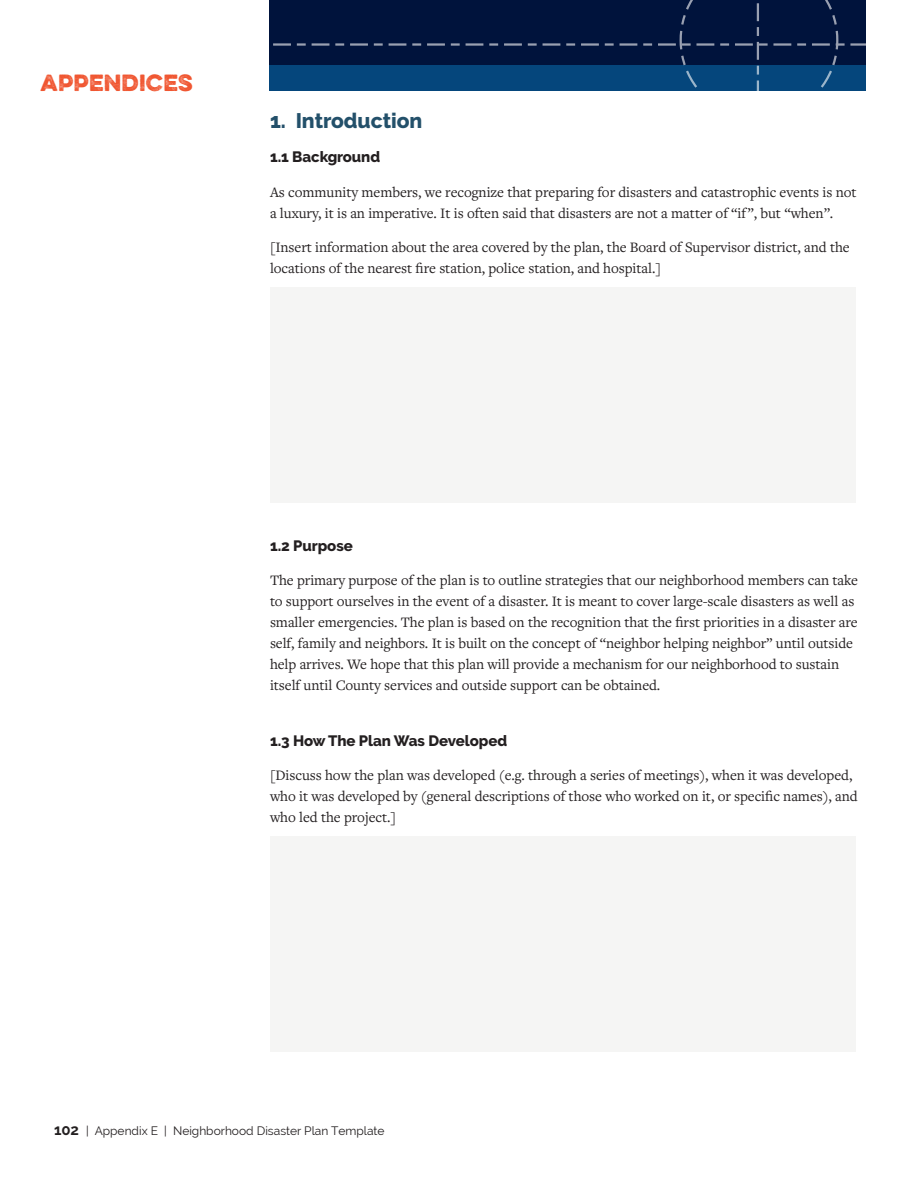
<style>
.page{position:relative;width:918px;height:1188px;background:#fff}
.page>*{position:absolute;margin:0;border:0;box-sizing:border-box;transform-origin:0 0}
.t1{font:800 21px "Raleway";color:#23506a}
.t2{font:21px "Eveleth";letter-spacing:.01em;color:#f05530}
.t3{font:15px/21px "Freight Text Pro";letter-spacing:-.005em;color:#231f20}
.t4{font:800 15px "Raleway";letter-spacing:-.005em;color:#231f20}
.t5{font:12px "Raleway";color:#231f20}
.s1{font-weight:700;font-size:15px}
</style>
<div class="page">
<svg style="left:269px;top:0;width:596px;height:91px;background:#042450"></svg>
<div style="left:270px;top:288px;width:585px;height:215px;background:#f5f5f4"></div>
<div style="left:270px;top:837px;width:585px;height:215px;background:#f5f5f4"></div>
<h1 class="t2" style="left:40px;top:66px;width:154px">APPENDICES</h1>
<h1 class="t1" style="left:270px;top:108px;width:154px">1. Introduction</h1>
<p class="t4" style="left:270px;top:148px;width:112px">1.1 Background</p>
<p class="t3" style="left:270px;top:181px;width:588px">As community members, we recognize that preparing for disasters and catastrophic events is not a luxury, it is an imperative. It is often said that disasters are not a matter of “if”, but “when”.</p>
<p class="t3" style="left:270px;top:236px;width:581px">[Insert information about the area covered by the plan, the Board of Supervisor district, and the locations of the nearest fire station, police station, and hospital.]</p>
<p class="t4" style="left:270px;top:537px;width:84px">1.2 Purpose</p>
<p class="t3" style="left:270px;top:569px;width:590px">The primary purpose of the plan is to outline strategies that our neighborhood members can take to support ourselves in the event of a disaster. It is meant to cover large-scale disasters as well as smaller emergencies. The plan is based on the recognition that the first priorities in a disaster are self, family and neighbors. It is built on the concept of “neighbor helping neighbor” until outside help arrives. We hope that this plan will provide a mechanism for our neighborhood to sustain itself until County services and outside support can be obtained.</p>
<p class="t4" style="left:270px;top:732px;width:239px">1.3 How The Plan Was Developed</p>
<p class="t3" style="left:270px;top:764px;width:589px">[Discuss how the plan was developed (e.g. through a series of meetings), when it was developed, who it was developed by (general descriptions of those who worked on it, or specific names), and who led the project.]</p>
<p class="t5" style="left:54px;top:1123px;width:332px"><span class="s1">102</span> | Appendix E | Neighborhood Disaster Plan Template</p>
</div>
